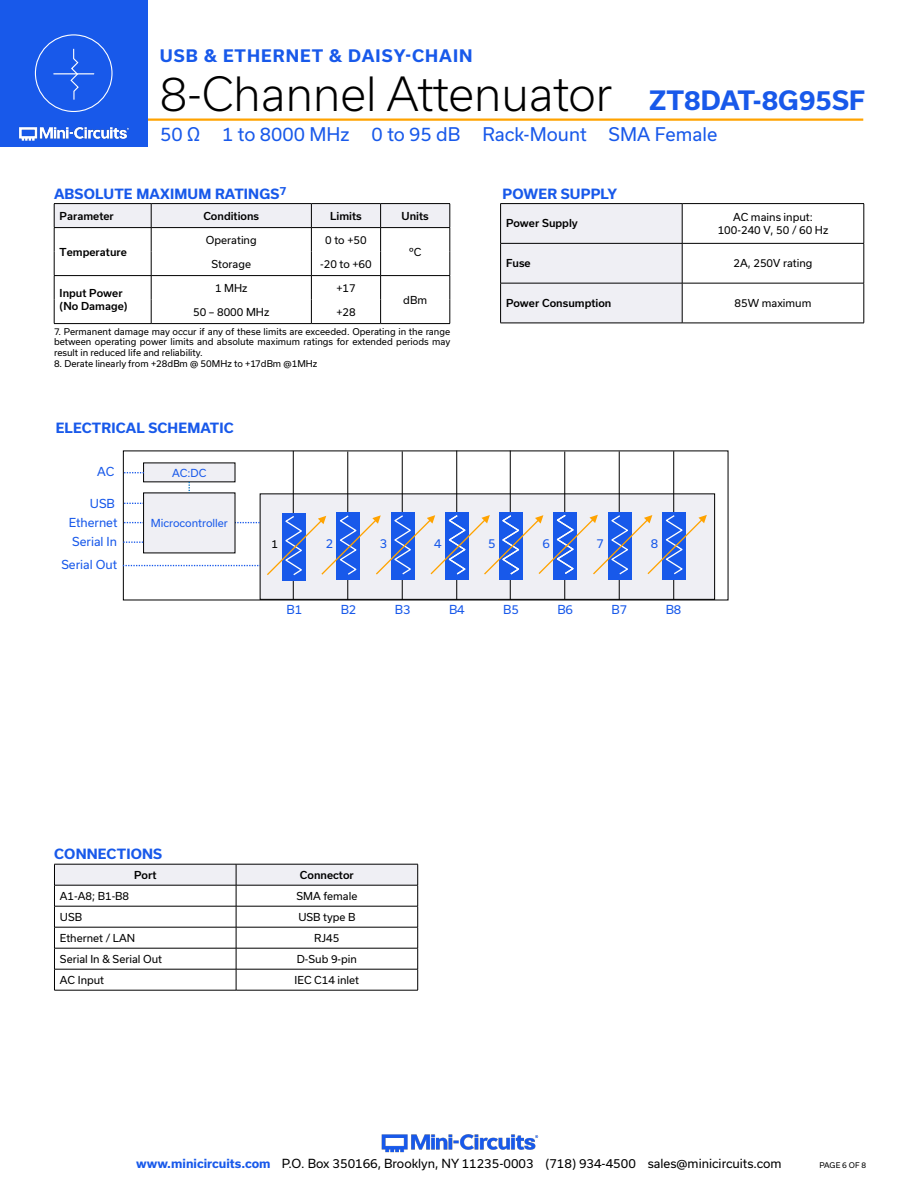
<style>
.page{position:relative;width:918px;height:1188px;background:#fff}
.page>*{position:absolute;margin:0;border:0;box-sizing:border-box;transform-origin:0 0}
.t1{font:300 45px "Usual";color:#000}
.t2{font:700 25.5px "Usual";color:#1859ea}
.t3{font:18px "Usual";color:#1859ea}
.t4{font:700 16.5px "Usual";letter-spacing:.065em;color:#1859ea}
.Blue_Headers{font:700 13.5px "Usual";letter-spacing:.015em;color:#1859ea}
.t5{font:12px "Usual";color:#000}
.t6{font:11.85px/18.9px "Usual";color:#1859ea}
.t7{font:10.65px "Usual";color:#1859ea}
.t8{font:10.65px "Usual";color:#000}
.Table_Body_Center{font:10.5px "Usual";color:#000}
.Table_Header_Center{font:500 10.5px "Usual";color:#000}
.Table_Body_Left_Justified{font:10.5px "Usual";color:#000}
.Notes{font:9px/10.8px "Usual";color:#000;text-align:justify}
.t9{font:7.5px "Usual";color:#000}
.s1{font-weight:700;color:#1859ea}
</style>
<div class="page">
<hr style="left:130px;top:118px;width:733px;height:3px;background:#ffa300">
<div style="left:0;top:0;width:147px;height:147px;background:#1859ea"></div>
<img style="left:19px;top:126px;width:110px;height:15px">
<img style="left:381px;top:1134px;width:158px;height:19px">
<div style="left:35px;top:34px;width:78px;height:78px;border:1px solid #fff;border-radius:50%"></div>
<hr style="left:53px;top:73px;width:41px;height:1px;background:#fff">
<svg style="left:70px;top:48px;width:10px;height:52px"></svg>
<hr style="left:54px;top:203px;width:97px;height:1px;background:#000">
<hr style="left:54px;top:323px;width:97px;height:1px;background:#000">
<hr style="left:151px;top:203px;width:160px;height:1px;background:#000">
<hr style="left:311px;top:203px;width:70px;height:1px;background:#000">
<hr style="left:381px;top:203px;width:69px;height:1px;background:#000">
<hr style="left:381px;top:323px;width:69px;height:1px;background:#000">
<svg style="left:54px;top:204px;width:397px;height:119px"></svg>
<hr style="left:151px;top:323px;width:160px;height:1px;background:#000">
<hr style="left:311px;top:323px;width:70px;height:1px;background:#000">
<div style="left:501px;top:204px;width:181px;height:119px;background:#efeff4"></div>
<hr style="left:500px;top:204px;width:1px;height:39px;background:#000">
<hr style="left:682px;top:204px;width:1px;height:39px;background:#000">
<hr style="left:864px;top:204px;width:1px;height:39px;background:#000">
<hr style="left:500px;top:244px;width:1px;height:39px;background:#000">
<hr style="left:500px;top:283px;width:1px;height:40px;background:#000">
<hr style="left:500px;top:203px;width:182px;height:1px;background:#000">
<hr style="left:500px;top:243px;width:182px;height:1px;background:#000">
<hr style="left:500px;top:283px;width:182px;height:1px;background:#000">
<hr style="left:500px;top:323px;width:182px;height:1px;background:#000">
<hr style="left:682px;top:203px;width:182px;height:1px;background:#000">
<hr style="left:682px;top:243px;width:182px;height:1px;background:#000">
<hr style="left:682px;top:244px;width:1px;height:39px;background:#000">
<hr style="left:864px;top:244px;width:1px;height:39px;background:#000">
<hr style="left:682px;top:283px;width:182px;height:1px;background:#000">
<hr style="left:682px;top:283px;width:1px;height:40px;background:#000">
<hr style="left:864px;top:283px;width:1px;height:40px;background:#000">
<hr style="left:682px;top:323px;width:182px;height:1px;background:#000">
<hr style="left:54px;top:990px;width:182px;height:1px;background:#000">
<svg style="left:54px;top:864px;width:364px;height:126px"></svg>
<hr style="left:236px;top:990px;width:182px;height:1px;background:#000">
<div style="left:260px;top:494px;width:455px;height:105px;background:#efeff4"></div>
<hr style="left:293px;top:451px;width:1px;height:148px;background:#000">
<div style="left:282px;top:513px;width:23px;height:68px;background:#1859ea"></div>
<hr style="left:347px;top:452px;width:1px;height:148px;background:#000">
<div style="left:337px;top:512px;width:23px;height:68px;background:#1859ea"></div>
<hr style="left:402px;top:451px;width:1px;height:149px;background:#000">
<div style="left:391px;top:512px;width:23px;height:68px;background:#1859ea"></div>
<hr style="left:456px;top:451px;width:1px;height:149px;background:#000">
<div style="left:446px;top:512px;width:23px;height:68px;background:#1859ea"></div>
<svg style="left:125px;top:503px;width:18px;height:1px"></svg>
<svg style="left:125px;top:522px;width:135px;height:1px"></svg>
<div style="left:144px;top:493px;width:91px;height:60px;background:#efeff4"></div>
<div style="left:123px;top:451px;width:605px;height:149px;border:1px solid #000"></div>
<div style="left:144px;top:463px;width:91px;height:19px;background:#efeff4"></div>
<svg style="left:124px;top:472px;width:20px;height:1px"></svg>
<hr style="left:510px;top:451px;width:1px;height:149px;background:#000">
<div style="left:499px;top:512px;width:23px;height:68px;background:#1859ea"></div>
<hr style="left:564px;top:452px;width:1px;height:147px;background:#000">
<div style="left:554px;top:512px;width:23px;height:68px;background:#1859ea"></div>
<hr style="left:619px;top:451px;width:1px;height:149px;background:#000">
<div style="left:608px;top:512px;width:23px;height:68px;background:#1859ea"></div>
<hr style="left:673px;top:451px;width:1px;height:149px;background:#000">
<div style="left:663px;top:512px;width:23px;height:68px;background:#1859ea"></div>
<svg style="left:267px;top:514px;width:440px;height:63px"></svg>
<svg style="left:123px;top:542px;width:20px;height:1px"></svg>
<svg style="left:123px;top:565px;width:137px;height:1px"></svg>
<h3 class="t4" style="left:160px;top:46px;width:314px">USB &amp; ETHERNET &amp; DAISY-CHAIN</h3>
<h1 class="t1" style="left:160px;top:68px;width:454px">8-Channel Attenuator</h1>
<h2 class="t2" style="left:649px;top:86px;width:217px">ZT8DAT-8G95SF</h2>
<h3 class="t3" style="left:160px;top:124px;width:559px">50 Ω 1 to 8000 MHz 0 to 95 dB Rack-Mount SMA Female</h3>
<p class="Blue_Headers" style="left:54px;top:186px;width:234px">ABSOLUTE MAXIMUM RATINGS<sup>7</sup></p>
<p class="Blue_Headers" style="left:502px;top:186px;width:116px">POWER SUPPLY</p>
<p class="Table_Header_Center" style="left:60px;top:210px;width:56px">Parameter</p>
<p class="Table_Header_Center" style="left:203px;top:210px;width:57px">Conditions</p>
<p class="Table_Header_Center" style="left:330px;top:210px;width:33px">Limits</p>
<p class="Table_Header_Center" style="left:402px;top:210px;width:29px">Units</p>
<p class="Table_Header_Center" style="left:60px;top:246px;width:69px">Temperature</p>
<p class="Table_Body_Center" style="left:733px;top:211px;width:81px">AC mains input:</p>
<p class="Table_Body_Center" style="left:718px;top:224px;width:112px">100-240 V, 50 / 60 Hz</p>
<p class="Table_Header_Center" style="left:506px;top:217px;width:73px">Power Supply</p>
<p class="Table_Body_Center" style="left:206px;top:234px;width:52px">Operating</p>
<p class="Table_Body_Center" style="left:325px;top:234px;width:43px">0 to +50</p>
<p class="Table_Body_Center" style="left:409px;top:246px;width:14px">ºC</p>
<p class="Table_Header_Center" style="left:506px;top:257px;width:26px">Fuse</p>
<p class="Table_Body_Center" style="left:734px;top:257px;width:80px">2A, 250V rating</p>
<p class="Table_Header_Center" style="left:506px;top:297px;width:107px">Power Consumption</p>
<p class="Table_Body_Center" style="left:735px;top:297px;width:78px">85W maximum</p>
<p class="Table_Body_Center" style="left:212px;top:258px;width:41px">Storage</p>
<p class="Table_Body_Center" style="left:320px;top:258px;width:53px">-20 to +60</p>
<p class="Table_Body_Center" style="left:215px;top:282px;width:34px">1 MHz</p>
<p class="Table_Body_Center" style="left:336px;top:282px;width:21px">+17</p>
<p class="Table_Header_Center" style="left:60px;top:287px;width:65px">Input Power</p>
<p class="Table_Header_Center" style="left:60px;top:300px;width:69px">(No Damage)</p>
<p class="Table_Body_Center" style="left:403px;top:294px;width:25px">dBm</p>
<p class="Table_Body_Center" style="left:193px;top:306px;width:78px">50 – 8000 MHz</p>
<p class="Table_Body_Center" style="left:336px;top:306px;width:21px">+28</p>
<p class="Notes" style="left:54px;top:326px;width:398px">7. Permanent damage may occur if any of these limits are exceeded. Operating in the range between operating power limits and absolute maximum ratings for extended periods may result in reduced life and reliability.</p>
<p class="Notes" style="left:54px;top:358px;width:265px">8. Derate linearly from +28dBm @ 50MHz to +17dBm @1MHz</p>
<p class="Blue_Headers" style="left:56px;top:420px;width:179px">ELECTRICAL SCHEMATIC</p>
<p class="t6" style="left:97px;top:463px;width:19px">AC</p>
<p class="t7" style="left:172px;top:467px;width:36px">AC:DC</p>
<p class="t6" style="left:69px;top:495px;width:50px;text-indent:21px">USB<br>Ethernet<br>Serial In</p>
<p class="t6" style="left:61px;top:555px;width:57px">Serial Out</p>
<p class="t7" style="left:151px;top:517px;width:78px">Microcontroller</p>
<p class="t8" style="left:272px;top:538px;width:8px">1</p>
<p class="t6" style="left:326px;top:534px;width:9px">2</p>
<p class="t6" style="left:380px;top:534px;width:9px">3</p>
<p class="t6" style="left:434px;top:534px;width:9px">4</p>
<p class="t6" style="left:488px;top:534px;width:9px">5</p>
<p class="t6" style="left:542px;top:534px;width:9px">6</p>
<p class="t6" style="left:597px;top:534px;width:9px">7</p>
<p class="t6" style="left:651px;top:534px;width:9px">8</p>
<p class="t6" style="left:287px;top:600px;width:17px">B1</p>
<p class="t6" style="left:341px;top:600px;width:17px">B2</p>
<p class="t6" style="left:395px;top:600px;width:17px">B3</p>
<p class="t6" style="left:449px;top:600px;width:17px">B4</p>
<p class="t6" style="left:503px;top:600px;width:17px">B5</p>
<p class="t6" style="left:557px;top:600px;width:17px">B6</p>
<p class="t6" style="left:612px;top:600px;width:17px">B7</p>
<p class="t6" style="left:666px;top:600px;width:17px">B8</p>
<p class="Blue_Headers" style="left:54px;top:846px;width:109px">CONNECTIONS</p>
<p class="Table_Header_Center" style="left:134px;top:869px;width:24px">Port</p>
<p class="Table_Header_Center" style="left:300px;top:869px;width:55px">Connector</p>
<p class="Table_Body_Left_Justified" style="left:60px;top:890px;width:71px">A1-A8; B1-B8</p>
<p class="Table_Body_Center" style="left:296px;top:890px;width:63px">SMA female</p>
<p class="Table_Body_Left_Justified" style="left:60px;top:911px;width:24px">USB</p>
<p class="Table_Body_Center" style="left:298px;top:911px;width:59px">USB type B</p>
<p class="Table_Body_Left_Justified" style="left:60px;top:932px;width:77px">Ethernet / LAN</p>
<p class="Table_Body_Center" style="left:314px;top:932px;width:27px">RJ45</p>
<p class="Table_Body_Left_Justified" style="left:60px;top:953px;width:104px">Serial In &amp; Serial Out</p>
<p class="Table_Body_Center" style="left:297px;top:953px;width:62px">D-Sub 9-pin</p>
<p class="Table_Body_Left_Justified" style="left:60px;top:974px;width:46px">AC Input</p>
<p class="Table_Body_Center" style="left:295px;top:974px;width:66px">IEC C14 inlet</p>
<h3 class="t5" style="left:136px;top:1157px;width:647px"><span class="s1">www.minicircuits.com</span> P.O. Box 350166, Brooklyn, NY 11235-0003 (718) 934-4500 sales@minicircuits.com</h3>
<p class="t9" style="left:819px;top:1161px;width:48px">PAGE 6 OF 8</p>
</div>
